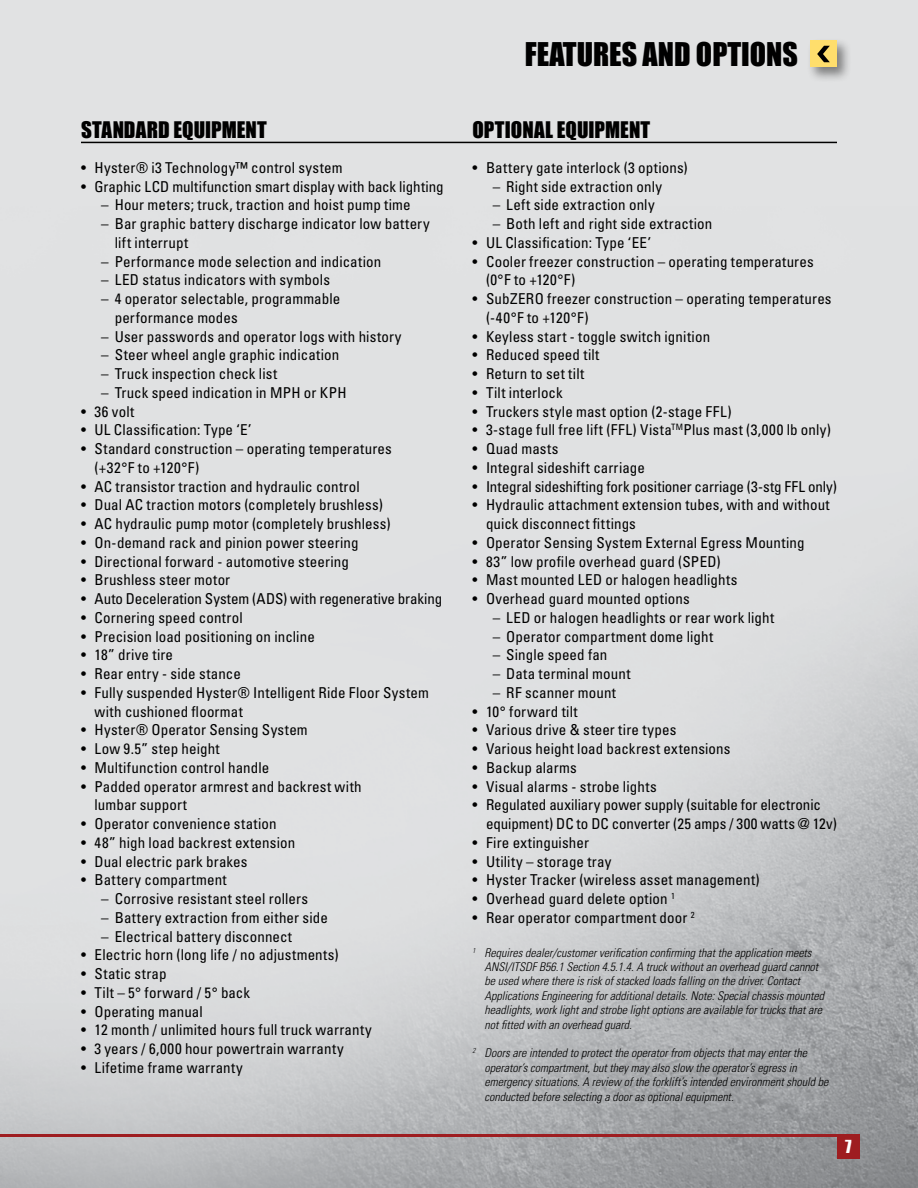
<style>
.page{position:relative;width:918px;height:1188px;background:#fff}
.page>*{position:absolute;margin:0;border:0;box-sizing:border-box;transform-origin:0 0}
.t1{font:30px "Impact";color:#000}
.t2{font:21px "Impact";letter-spacing:.005em;color:#000}
.t3{font:16.5px "Impact";color:#fff}
.t4{font:condensed 15px/18.8px "Univers LT Std";letter-spacing:.01em;color:#000}
.t5{font:condensed 15px "Univers LT Std";letter-spacing:-.01em;color:#000}
.t6{font:italic 300 condensed 12px/14.4px "Univers LT Std";color:#000}
</style>
<div class="page">
<img style="left:0;top:0;width:918px;height:1188px">
<hr style="left:0;top:1134px;width:860px;height:3px;background:#9e1d20">
<div style="left:837px;top:1134px;width:23px;height:24px;background:#9e1d20"></div>
<div style="left:807px;top:37px;width:46px;height:46px;background:#000;opacity:.45"></div>
<div style="left:810px;top:40px;width:27px;height:28px;background:#ffde6c"></div>
<svg style="left:817px;top:46px;width:13px;height:16px"></svg>
<hr style="left:81px;top:142px;width:756px;height:1px;background:#000">
<h1 class="t1" style="left:525px;top:31px;width:275px">FEATURES AND OPTIONS</h1>
<h2 class="t2" style="left:81px;top:114px;width:187px">STANDARD EQUIPMENT</h2>
<h2 class="t2" style="left:473px;top:114px;width:179px">OPTIONAL EQUIPMENT</h2>
<p class="t4" style="left:81px;top:158px;width:263px">• Hyster® i3 Technology™ control system</p>
<p class="t4" style="left:81px;top:177px;width:364px">• Graphic LCD multifunction smart display with back lighting</p>
<p class="t4" style="left:101px;top:195px;width:311px">– Hour meters; truck, traction and hoist pump time</p>
<p class="t4" style="left:115px;top:214px;width:317px;text-indent:-14px">– Bar graphic battery discharge indicator low battery lift interrupt</p>
<p class="t4" style="left:101px;top:252px;width:282px">– Performance mode selection and indication</p>
<p class="t4" style="left:101px;top:270px;width:230px">– LED status indicators with symbols</p>
<p class="t4" style="left:115px;top:289px;width:227px;text-indent:-14px">– 4 operator selectable, programmable performance modes</p>
<p class="t4" style="left:101px;top:327px;width:302px">– User passwords and operator logs with history</p>
<p class="t4" style="left:101px;top:345px;width:240px">– Steer wheel angle graphic indication</p>
<p class="t4" style="left:101px;top:364px;width:178px">– Truck inspection check list</p>
<p class="t4" style="left:101px;top:383px;width:247px">– Truck speed indication in MPH or KPH</p>
<p class="t4" style="left:81px;top:402px;width:55px">• 36 volt</p>
<p class="t4" style="left:81px;top:420px;width:172px">• UL Classification: Type ‘E’</p>
<p class="t4" style="left:94px;top:439px;width:299px;text-indent:-14px">• Standard construction – operating temperatures (+32°F to +120°F)</p>
<p class="t4" style="left:81px;top:477px;width:280px">• AC transistor traction and hydraulic control</p>
<p class="t4" style="left:81px;top:495px;width:303px">• Dual AC traction motors (completely brushless)</p>
<p class="t4" style="left:81px;top:514px;width:311px">• AC hydraulic pump motor (completely brushless)</p>
<p class="t4" style="left:81px;top:533px;width:279px">• On-demand rack and pinion power steering</p>
<p class="t4" style="left:81px;top:552px;width:269px">• Directional forward - automotive steering</p>
<p class="t4" style="left:81px;top:570px;width:151px">• Brushless steer motor</p>
<p class="t4" style="left:81px;top:589px;width:363px">• Auto Deceleration System (ADS) with regenerative braking</p>
<p class="t4" style="left:81px;top:608px;width:163px">• Cornering speed control</p>
<p class="t4" style="left:81px;top:627px;width:235px">• Precision load positioning on incline</p>
<p class="t4" style="left:81px;top:645px;width:94px">• 18” drive tire</p>
<p class="t4" style="left:81px;top:664px;width:161px">• Rear entry - side stance</p>
<p class="t4" style="left:94px;top:683px;width:336px;text-indent:-14px">• Fully suspended Hyster® Intelligent Ride Floor System with cushioned floormat</p>
<p class="t4" style="left:81px;top:720px;width:228px">• Hyster® Operator Sensing System</p>
<p class="t4" style="left:81px;top:739px;width:140px">• Low 9.5” step height</p>
<p class="t4" style="left:81px;top:758px;width:190px">• Multifunction control handle</p>
<p class="t4" style="left:94px;top:777px;width:269px;text-indent:-14px">• Padded operator armrest and backrest with lumbar support</p>
<p class="t4" style="left:81px;top:814px;width:197px">• Operator convenience station</p>
<p class="t4" style="left:81px;top:833px;width:216px">• 48” high load backrest extension</p>
<p class="t4" style="left:81px;top:852px;width:168px">• Dual electric park brakes</p>
<p class="t4" style="left:81px;top:870px;width:147px">• Battery compartment</p>
<p class="t4" style="left:101px;top:889px;width:209px">– Corrosive resistant steel rollers</p>
<p class="t4" style="left:101px;top:908px;width:228px">– Battery extraction from either side</p>
<p class="t4" style="left:101px;top:927px;width:192px">– Electrical battery disconnect</p>
<p class="t4" style="left:81px;top:945px;width:259px">• Electric horn (long life / no adjustments)</p>
<p class="t4" style="left:81px;top:964px;width:87px">• Static strap</p>
<p class="t4" style="left:81px;top:983px;width:171px">• Tilt – 5° forward / 5° back</p>
<p class="t4" style="left:81px;top:1002px;width:123px">• Operating manual</p>
<p class="t4" style="left:81px;top:1020px;width:292px">• 12 month / unlimited hours full truck warranty</p>
<p class="t4" style="left:81px;top:1039px;width:264px">• 3 years / 6,000 hour powertrain warranty</p>
<p class="t4" style="left:81px;top:1058px;width:163px">• Lifetime frame warranty</p>
<p class="t4" style="left:472px;top:158px;width:217px">• Battery gate interlock (3 options)</p>
<p class="t4" style="left:493px;top:177px;width:171px">– Right side extraction only</p>
<p class="t4" style="left:493px;top:195px;width:163px">– Left side extraction only</p>
<p class="t4" style="left:493px;top:214px;width:221px">– Both left and right side extraction</p>
<p class="t4" style="left:472px;top:233px;width:180px">• UL Classification: Type ‘EE’</p>
<p class="t4" style="left:486px;top:252px;width:329px;text-indent:-14px">• Cooler freezer construction – operating temperatures (0°F to +120°F)</p>
<p class="t4" style="left:486px;top:289px;width:347px;text-indent:-14px">• SubZERO freezer construction – operating temperatures (-40°F to +120°F)</p>
<p class="t4" style="left:472px;top:327px;width:239px">• Keyless start - toggle switch ignition</p>
<p class="t4" style="left:472px;top:345px;width:128px">• Reduced speed tilt</p>
<p class="t4" style="left:472px;top:364px;width:113px">• Return to set tilt</p>
<p class="t4" style="left:472px;top:383px;width:92px">• Tilt interlock</p>
<p class="t4" style="left:472px;top:402px;width:261px">• Truckers style mast option (2-stage FFL)</p>
<p class="t4" style="left:472px;top:420px;width:360px">• 3-stage full free lift (FFL) Vista<sup>TM</sup>Plus mast (3,000 lb only)</p>
<p class="t4" style="left:473px;top:439px;width:88px">• Quad masts</p>
<p class="t4" style="left:473px;top:458px;width:174px">• Integral sideshift carriage</p>
<p class="t5" style="left:473px;top:477px;width:366px">• Integral sideshifting fork positioner carriage (3-stg FFL only)</p>
<p class="t4" style="left:486px;top:495px;width:345px;text-indent:-14px">• Hydraulic attachment extension tubes, with and without quick disconnect fittings</p>
<p class="t4" style="left:473px;top:533px;width:334px">• Operator Sensing System External Egress Mounting</p>
<p class="t4" style="left:473px;top:552px;width:250px">• 83” low profile overhead guard (SPED)</p>
<p class="t4" style="left:473px;top:570px;width:267px">• Mast mounted LED or halogen headlights</p>
<p class="t4" style="left:473px;top:589px;width:219px">• Overhead guard mounted options</p>
<p class="t4" style="left:493px;top:608px;width:283px">– LED or halogen headlights or rear work light</p>
<p class="t4" style="left:493px;top:627px;width:222px">– Operator compartment dome light</p>
<p class="t4" style="left:493px;top:645px;width:116px">– Single speed fan</p>
<p class="t4" style="left:493px;top:664px;width:139px">– Data terminal mount</p>
<p class="t4" style="left:493px;top:683px;width:125px">– RF scanner mount</p>
<p class="t4" style="left:473px;top:702px;width:107px">• 10° forward tilt</p>
<p class="t4" style="left:473px;top:720px;width:205px">• Various drive &amp; steer tire types</p>
<p class="t4" style="left:473px;top:739px;width:260px">• Various height load backrest extensions</p>
<p class="t4" style="left:473px;top:758px;width:106px">• Backup alarms</p>
<p class="t4" style="left:473px;top:777px;width:186px">• Visual alarms - strobe lights</p>
<p class="t4" style="left:486px;top:795px;width:353px;text-indent:-14px">• Regulated auxiliary power supply (suitable for electronic equipment) DC to DC converter (25 amps / 300 watts @ 12v)</p>
<p class="t4" style="left:473px;top:833px;width:118px">• Fire extinguisher</p>
<p class="t4" style="left:473px;top:852px;width:140px">• Utility – storage tray</p>
<p class="t4" style="left:473px;top:870px;width:289px">• Hyster Tracker (wireless asset management)</p>
<p class="t4" style="left:473px;top:889px;width:204px">• Overhead guard delete option <sup>1</sup></p>
<p class="t4" style="left:472px;top:908px;width:224px">• Rear operator compartment door <sup>2</sup></p>
<p class="t6" style="left:484px;top:945px;width:341px;text-indent:-12px"><sup>1</sup> Requires dealer/customer verification confirming that the application meets ANSI/ITSDF B56.1 Section 4.5.1.4. A truck without an overhead guard cannot be used where there is risk of stacked loads falling on the driver. Contact Applications Engineering for additional details. Note: Special chassis mounted headlights, work light and strobe light options are available for trucks that are not fitted with an overhead guard.</p>
<p class="t6" style="left:484px;top:1046px;width:346px;text-indent:-12px"><sup>2</sup> Doors are intended to protect the operator from objects that may enter the operator’s compartment, but they may also slow the operator’s egress in emergency situations. A review of the forklift’s intended environment should be conducted before selecting a door as optional equipment.</p>
<p class="t3" style="left:845px;top:1133px;width:8px">7</p>
</div>
